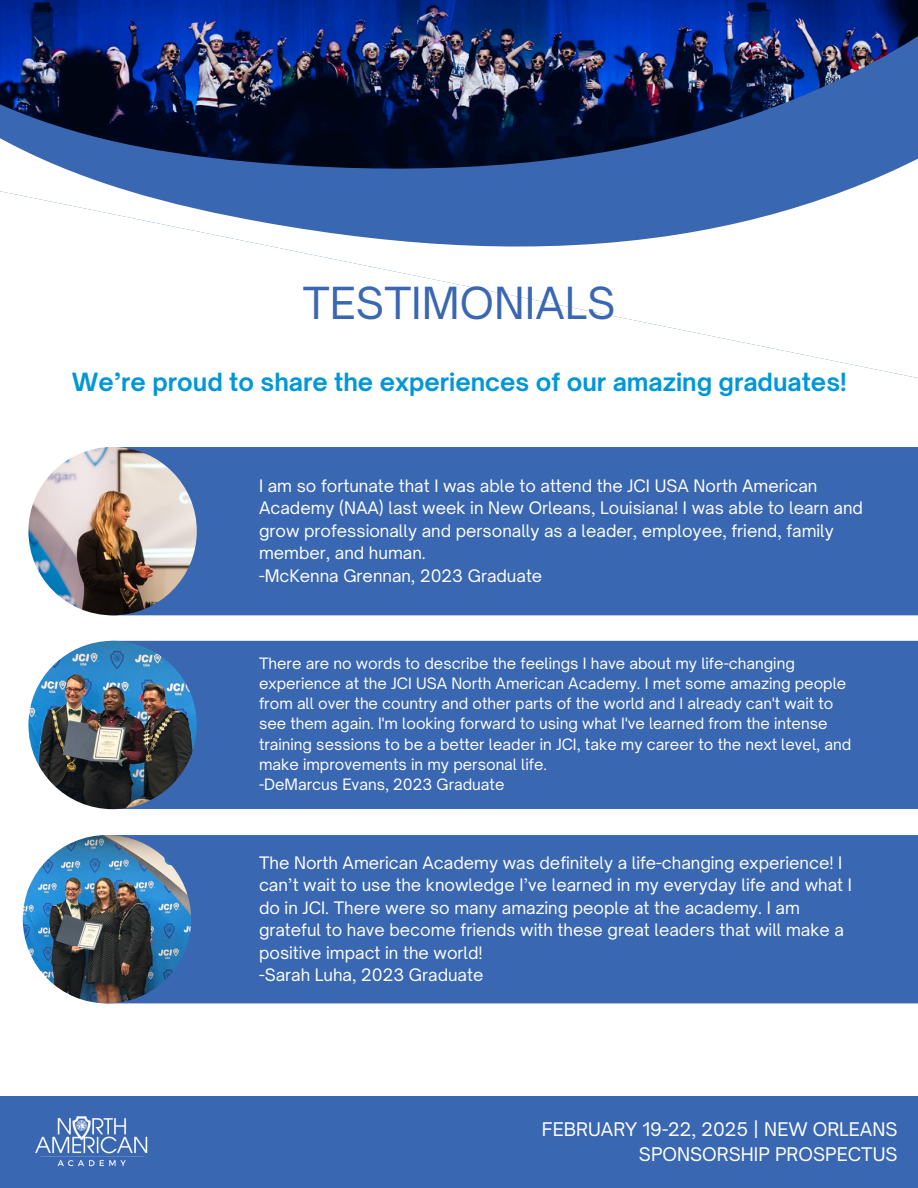
<style>
.page{position:relative;width:918px;height:1188px;background:#fff}
.page>*{position:absolute;margin:0;border:0;box-sizing:border-box;transform-origin:0 0}
.t1{font:42.3px "Open Sauce One";color:#3a67b1}
.t2{font:700 24px "Open Sauce One";color:#0097d7}
.t3{font:18px/24.8px "Open Sauce One";color:#fff;text-align:right}
.t4{font:16.5px/22.5px "Open Sauce One";color:#fff}
.t5{font:15px/20.2px "Open Sauce One";color:#fff}
</style>
<div class="page">
<svg style="left:0;top:0;width:918px;height:378px"></svg>
<div style="left:0;top:1096px;width:918px;height:92px;background:#3a67b1"></div>
<img style="left:35px;top:1116px;width:113px;height:51px">
<div style="left:71px;top:447px;width:847px;height:168px;background:#3a67b1"></div>
<img style="left:28px;top:447px;width:169px;height:168px;border-radius:50%">
<div style="left:71px;top:641px;width:847px;height:168px;background:#3a67b1"></div>
<img style="left:28px;top:641px;width:169px;height:168px;border-radius:50%">
<div style="left:65px;top:835px;width:853px;height:168px;background:#3a67b1"></div>
<img style="left:23px;top:835px;width:168px;height:168px;border-radius:50%">
<p class="t1" style="left:303px;top:277px;width:314px">TESTIMONIALS</p>
<p class="t2" style="left:72px;top:367px;width:777px">We’re proud to share the experiences of our amazing graduates!</p>
<p class="t4" style="left:259px;top:474px;width:606px">I am so fortunate that I was able to attend the JCI USA North American Academy (NAA) last week in New Orleans, Louisiana! I was able to learn and grow professionally and personally as a leader, employee, friend, family member, and human.<br>-McKenna Grennan, 2023 Graduate</p>
<p class="t5" style="left:259px;top:653px;width:594px">There are no words to describe the feelings I have about my life-changing experience at the JCI USA North American Academy. I met some amazing people from all over the country and other parts of the world and I already can't wait to see them again. I'm looking forward to using what I've learned from the intense training sessions to be a better leader in JCI, take my career to the next level, and make improvements in my personal life.</p>
<p class="t5" style="left:259px;top:774px;width:247px">-DeMarcus Evans, 2023 Graduate</p>
<h4 class="t4" style="left:259px;top:851px;width:594px">The North American Academy was definitely a life-changing experience! I can’t wait to use the knowledge I’ve learned in my everyday life and what I do in JCI. There were so many amazing people at the academy. I am grateful to have become friends with these great leaders that will make a positive impact in the world!<br>-Sarah Luha, 2023 Graduate</h4>
<h3 class="t3" style="left:542px;top:1117px;width:357px">FEBRUARY 19-22, 2025 | NEW ORLEANS<br>SPONSORSHIP PROSPECTUS</h3>
</div>
